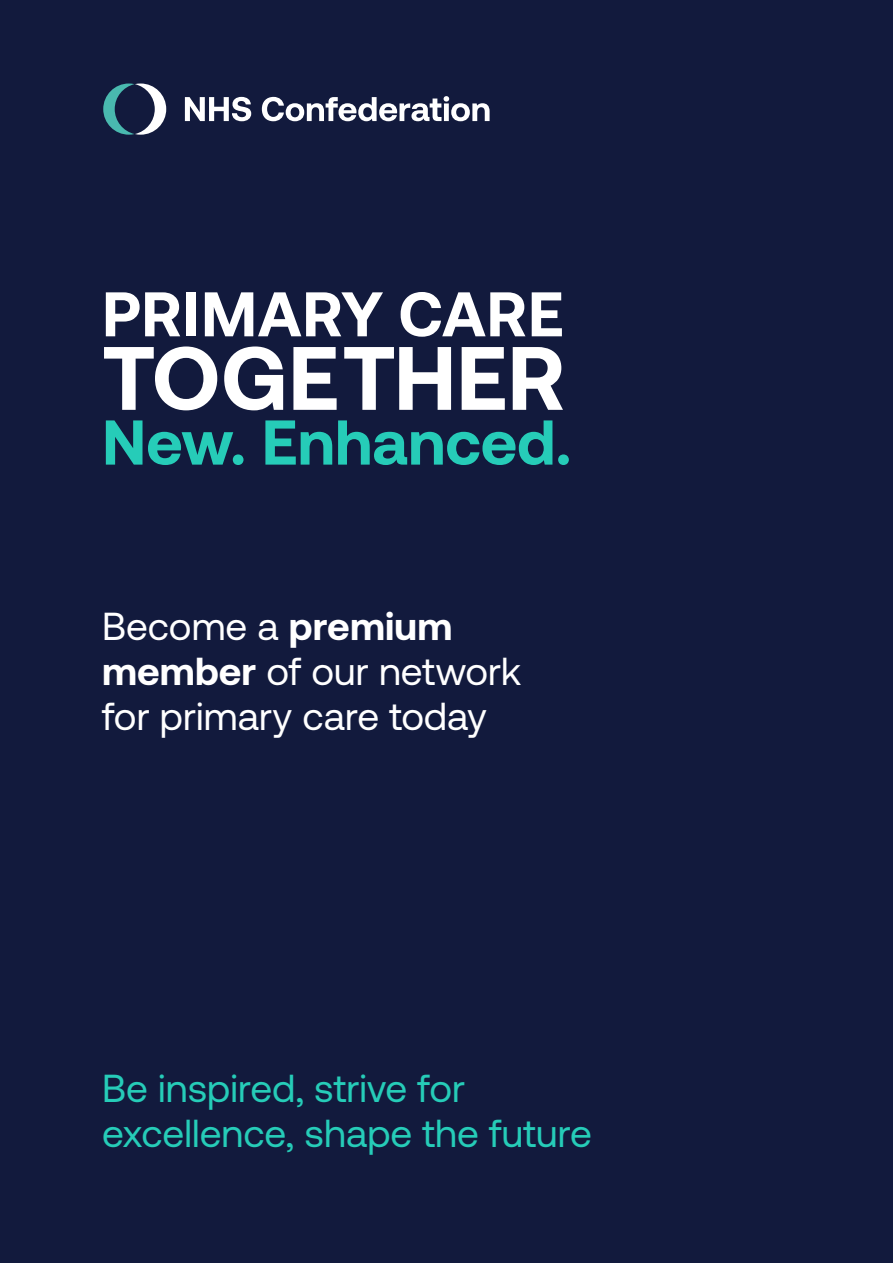
<style>
.page{position:relative;width:893px;height:1263px;background:#121a3d}
.page>*{position:absolute;margin:0;border:0;box-sizing:border-box;transform-origin:0 0}
.Paragraph_Style_3{font:700 89.7px "Aeonik";color:#fff}
.Paragraph_Style_3-2{font:700 63.15px "Aeonik";color:#26ccb8}
.Paragraph_Style_3-3{font:700 62.85px "Aeonik";letter-spacing:.01em;color:#fff}
.Paragraph_Style_1{font:39px/45px "Aeonik";color:#fff}
.Paragraph_Style_4{font:39px/45px "Aeonik";color:#26ccb8}
.s1{font-weight:700}
</style>
<div class="page">
<svg style="left:103px;top:84px;width:63px;height:51px"></svg>
<svg style="left:185px;top:97px;width:66px;height:24px"></svg>
<svg style="left:262px;top:96px;width:228px;height:25px"></svg>
<p class="Paragraph_Style_3-3" style="left:102px;top:278px;width:463px">PRIMARY CARE</p>
<p class="Paragraph_Style_3" style="left:102px;top:327px;width:464px">TOGETHER</p>
<p class="Paragraph_Style_3-2" style="left:102px;top:406px;width:471px">New. Enhanced.</p>
<p class="Paragraph_Style_1" style="left:102px;top:604px;width:421px">Become a <span class="s1">premium member</span> of our network for primary care today</p>
<p class="Paragraph_Style_4" style="left:102px;top:1066px;width:491px">Be inspired, strive for excellence, shape the future</p>
</div>
